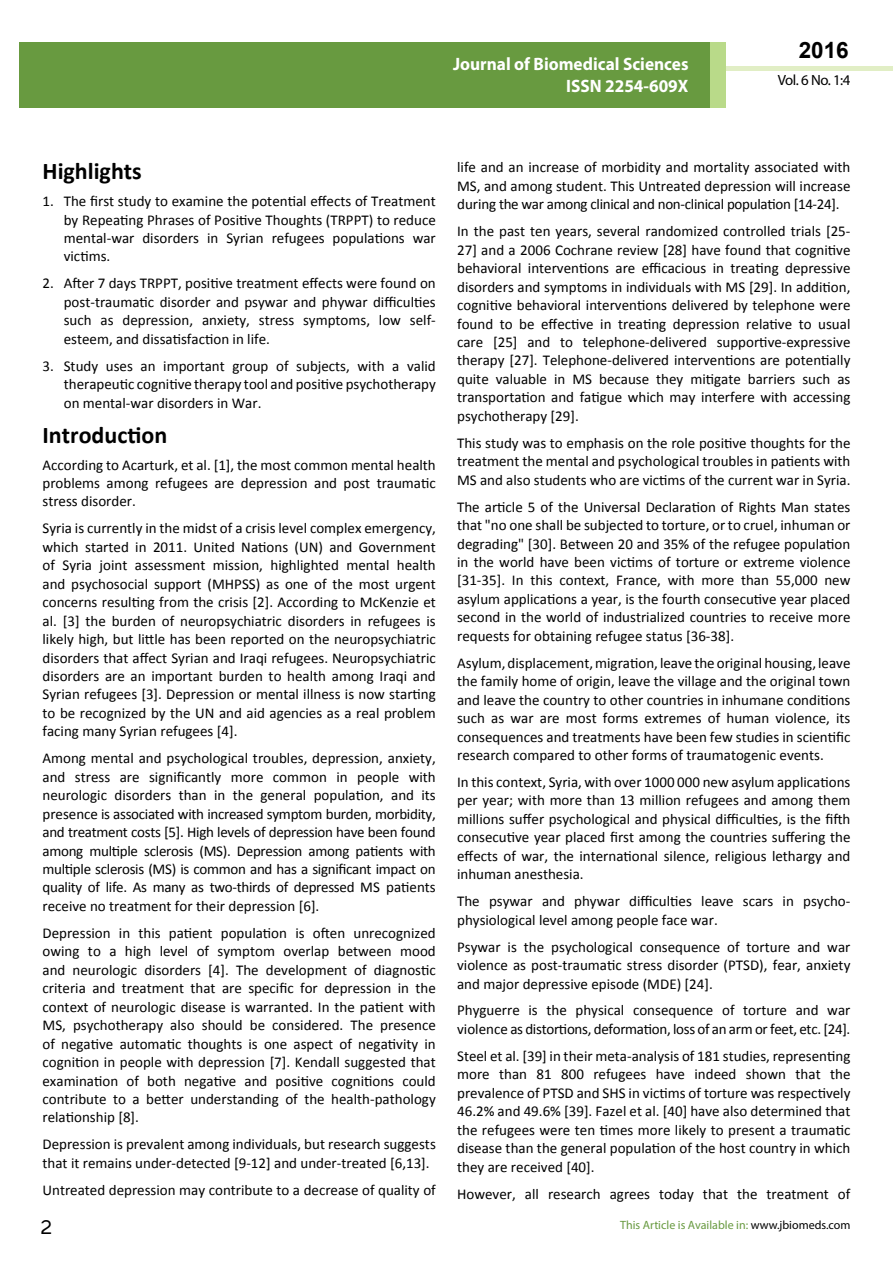
<style>
.page{position:relative;width:893px;height:1263px;background:#fff}
.page>*{position:absolute;margin:0;border:0;box-sizing:border-box;transform-origin:0 0}
.t1{font:25.5px "Tunga";color:#000}
.t2{font:700 24px "Calibri";color:#000}
.t3{font:700 22.5px "Arial";color:#000}
.t4{font:700 18px/21.6px "Myriad Pro";color:#fff;text-align:right;scale:.96 1}
.t5{font:15px/18.5px "Calibri";color:#000;text-align:justify}
.t6{font:14.85px "Myriad Pro";color:#000}
.t7{font:12px "Myriad Pro";color:#689a40}
.s1{color:#000}
</style>
<div class="page">
<div style="left:722px;top:66px;width:171px;height:5px;background:#e1eec5"></div>
<div style="left:19px;top:42px;width:706px;height:66px;background:#689a40"></div>
<div style="left:710px;top:42px;width:15px;height:66px;background:#b9da89"></div>
<p class="t4" style="left:453px;top:53px;width:247px">Journal of Biomedical Sciences<br>ISSN 2254-609X</p>
<h3 class="t3" style="left:799px;top:35px;width:52px">2016</h3>
<p class="t6" style="left:778px;top:71px;width:74px">Vol. 6 No. 1:4</p>
<h2 class="t2" style="left:43px;top:156px;width:101px">Highlights</h2>
<p class="t5" style="left:64px;top:192px;width:374px;text-indent:-21px">1. The first study to examine the potential effects of Treatment by Repeating Phrases of Positive Thoughts (TRPPT) to reduce mental-war disorders in Syrian refugees populations war victims.</p>
<p class="t5" style="left:64px;top:274px;width:374px;text-indent:-21px">2. After 7 days TRPPT, positive treatment effects were found on post-traumatic disorder and psywar and phywar difficulties such as depression, anxiety, stress symptoms, low self&shy;esteem, and dissatisfaction in life.</p>
<p class="t5" style="left:64px;top:357px;width:374px;text-indent:-21px">3. Study uses an important group of subjects, with a valid therapeutic cognitive therapy tool and positive psychotherapy on mental-war disorders in War.</p>
<h2 class="t2" style="left:43px;top:419px;width:126px">Introduction</h2>
<p class="t5" style="left:43px;top:455px;width:395px">According to Acarturk, et al. [1], the most common mental health problems among refugees are depression and post traumatic stress disorder.</p>
<p class="t5" style="left:43px;top:519px;width:395px">Syria is currently in the midst of a crisis level complex emergency, which started in 2011. United Nations (UN) and Government of Syria joint assessment mission, highlighted mental health and psychosocial support (MHPSS) as one of the most urgent concerns resulting from the crisis [2]. According to McKenzie et al. [3] the burden of neuropsychiatric disorders in refugees is likely high, but little has been reported on the neuropsychiatric disorders that affect Syrian and Iraqi refugees. Neuropsychiatric disorders are an important burden to health among Iraqi and Syrian refugees [3]. Depression or mental illness is now starting to be recognized by the UN and aid agencies as a real problem facing many Syrian refugees [4].</p>
<p class="t5" style="left:43px;top:749px;width:395px">Among mental and psychological troubles, depression, anxiety, and stress are significantly more common in people with neurologic disorders than in the general population, and its presence is associated with increased symptom burden, morbidity, and treatment costs [5]. High levels of depression have been found among multiple sclerosis (MS). Depression among patients with multiple sclerosis (MS) is common and has a significant impact on quality of life. As many as two-thirds of depressed MS patients receive no treatment for their depression [6].</p>
<p class="t5" style="left:43px;top:924px;width:395px">Depression in this patient population is often unrecognized owing to a high level of symptom overlap between mood and neurologic disorders [4]. The development of diagnostic criteria and treatment that are specific for depression in the context of neurologic disease is warranted. In the patient with MS, psychotherapy also should be considered. The presence of negative automatic thoughts is one aspect of negativity in cognition in people with depression [7]. Kendall suggested that examination of both negative and positive cognitions could contribute to a better understanding of the health-pathology relationship [8].</p>
<p class="t5" style="left:43px;top:1135px;width:395px">Depression is prevalent among individuals, but research suggests that it remains under-detected [9-12] and under-treated [6,13].</p>
<p class="t5" style="left:43px;top:1180px;width:395px">Untreated depression may contribute to a decrease of quality of</p>
<p class="t5" style="left:457px;top:158px;width:395px">life and an increase of morbidity and mortality associated with MS, and among student. This Untreated depression will increase during the war among clinical and non-clinical population [14-24].</p>
<p class="t5" style="left:457px;top:222px;width:395px">In the past ten years, several randomized controlled trials [25- 27] and a 2006 Cochrane review [28] have found that cognitive behavioral interventions are efficacious in treating depressive disorders and symptoms in individuals with MS [29]. In addition, cognitive behavioral interventions delivered by telephone were found to be effective in treating depression relative to usual care [25] and to telephone-delivered supportive-expressive therapy [27]. Telephone-delivered interventions are potentially quite valuable in MS because they mitigate barriers such as transportation and fatigue which may interfere with accessing psychotherapy [29].</p>
<p class="t5" style="left:457px;top:434px;width:395px">This study was to emphasis on the role positive thoughts for the treatment the mental and psychological troubles in patients with MS and also students who are victims of the current war in Syria.</p>
<p class="t5" style="left:457px;top:497px;width:395px">The article 5 of the Universal Declaration of Rights Man states that "no one shall be subjected to torture, or to cruel, inhuman or degrading" [30]. Between 20 and 35% of the refugee population in the world have been victims of torture or extreme violence [31-35]. In this context, France, with more than 55,000 new asylum applications a year, is the fourth consecutive year placed second in the world of industrialized countries to receive more requests for obtaining refugee status [36-38].</p>
<p class="t5" style="left:457px;top:654px;width:395px">Asylum, displacement, migration, leave the original housing, leave the family home of origin, leave the village and the original town and leave the country to other countries in inhumane conditions such as war are most forms extremes of human violence, its consequences and treatments have been few studies in scientific research compared to other forms of traumatogenic events.</p>
<p class="t5" style="left:457px;top:773px;width:395px">In this context, Syria, with over 1000 000 new asylum applications per year; with more than 13 million refugees and among them millions suffer psychological and physical difficulties, is the fifth consecutive year placed first among the countries suffering the effects of war, the international silence, religious lethargy and inhuman anesthesia.</p>
<p class="t5" style="left:457px;top:892px;width:395px">The psywar and phywar difficulties leave scars in psycho&shy;physiological level among people face war.</p>
<p class="t5" style="left:457px;top:937px;width:395px">Psywar is the psychological consequence of torture and war violence as post-traumatic stress disorder (PTSD), fear, anxiety and major depressive episode (MDE) [24].</p>
<p class="t5" style="left:457px;top:1001px;width:395px">Phyguerre is the physical consequence of torture and war violence as distortions, deformation, loss of an arm or feet, etc. [24].</p>
<p class="t5" style="left:457px;top:1047px;width:395px">Steel et al. [39] in their meta-analysis of 181 studies, representing more than 81 800 refugees have indeed shown that the prevalence of PTSD and SHS in victims of torture was respectively 46.2% and 49.6% [39]. Fazel et al. [40] have also determined that the refugees were ten times more likely to present a traumatic disease than the general population of the host country in which they are received [40].</p>
<p class="t5" style="left:457px;top:1184px;width:395px">However, all research agrees today that the treatment of</p>
<h1 class="t1" style="left:41px;top:1210px;width:13px">2</h1>
<p class="t7" style="left:620px;top:1218px;width:232px">This Article is Available in: <span class="s1">www.jbiomeds.com</span></p>
</div>
